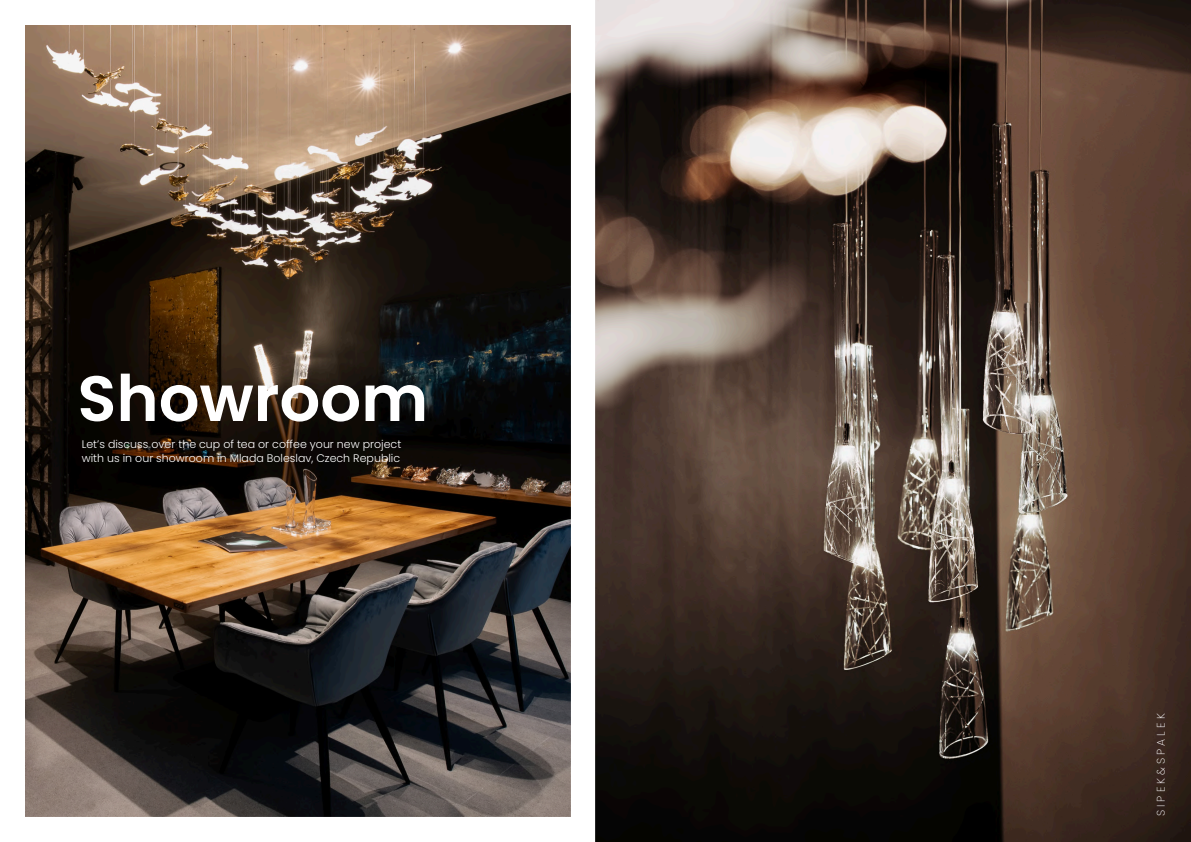
<style>
.page{position:relative;width:1191px;height:842px;background:#fff}
.page>*{position:absolute;margin:0;border:0;box-sizing:border-box;transform-origin:0 0}
.t1{font:600 64px "Poppins";color:#fff}
.t2{font:200 11.1px "Poppins";color:#fff}
.t3{font:300 11px "Poppins";color:#fff}
</style>
<div class="page">
<img style="left:595px;top:0;width:596px;height:842px">
<img style="left:26px;top:26px;width:544px;height:790px">
<p class="t1" style="left:77px;top:354px;width:352px">Showroom</p>
<p class="t3" style="left:82px;top:436px;width:321px">Let’s discuss over the cup of tea or coffee your new project</p>
<p class="t3" style="left:82px;top:450px;width:320px">with us in our showroom in Mlada Boleslav, Czech Republic</p>
<p class="t2" style="left:1153px;top:816px;width:104px;rotate:-90deg">S I P E K &amp; S P A L E K</p>
</div>
